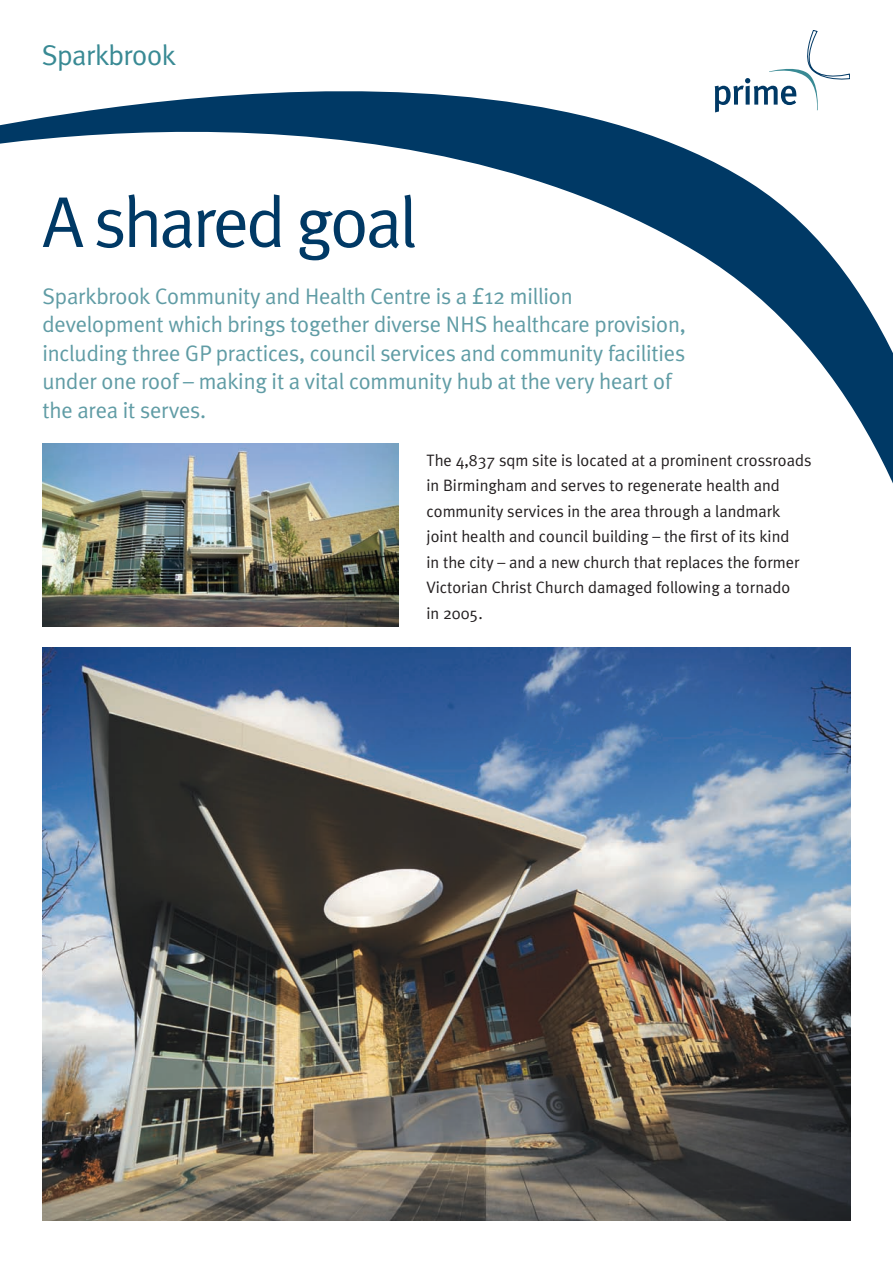
<style>
.page{position:relative;width:893px;height:1263px;background:#fff}
.page>*{position:absolute;margin:0;border:0;box-sizing:border-box;transform-origin:0 0}
.t1{font:72px "Meta Plus Normal";letter-spacing:-.04em;color:#003965}
.t2{font:28.5px "Meta Plus Normal";letter-spacing:-.02em;color:#398a94}
.t3{font:22.5px/28.5px "Meta Plus Normal";letter-spacing:-.01em;color:#609ca5}
.PRIME_TEXT{font:16.5px/25.5px "Meta Plus Normal";color:#231f20}
</style>
<div class="page">
<svg style="left:0;top:86px;width:893px;height:541px"></svg>
<svg style="left:715px;top:30px;width:135px;height:82px"></svg>
<img style="left:43px;top:648px;width:807px;height:572px">
<img style="left:43px;top:444px;width:355px;height:182px">
<p class="t2" style="left:42px;top:39px;width:136px">Sparkbrook</p>
<p class="t1" style="left:43px;top:180px;width:376px">A shared goal</p>
<p class="t3" style="left:43px;top:282px;width:645px">Sparkbrook Community and Health Centre is a £12 million development which brings together diverse NHS healthcare provision, including three GP practices, council services and community facilities under one roof – making it a vital community hub at the very heart of the area it serves.</p>
<p class="PRIME_TEXT" style="left:427px;top:447px;width:387px">The 4,837 sqm site is located at a prominent crossroads in Birmingham and serves to regenerate health and community services in the area through a landmark joint health and council building – the first of its kind<br>in the city – and a new church that replaces the former Victorian Christ Church damaged following a tornado<br>in 2005.</p>
</div>
